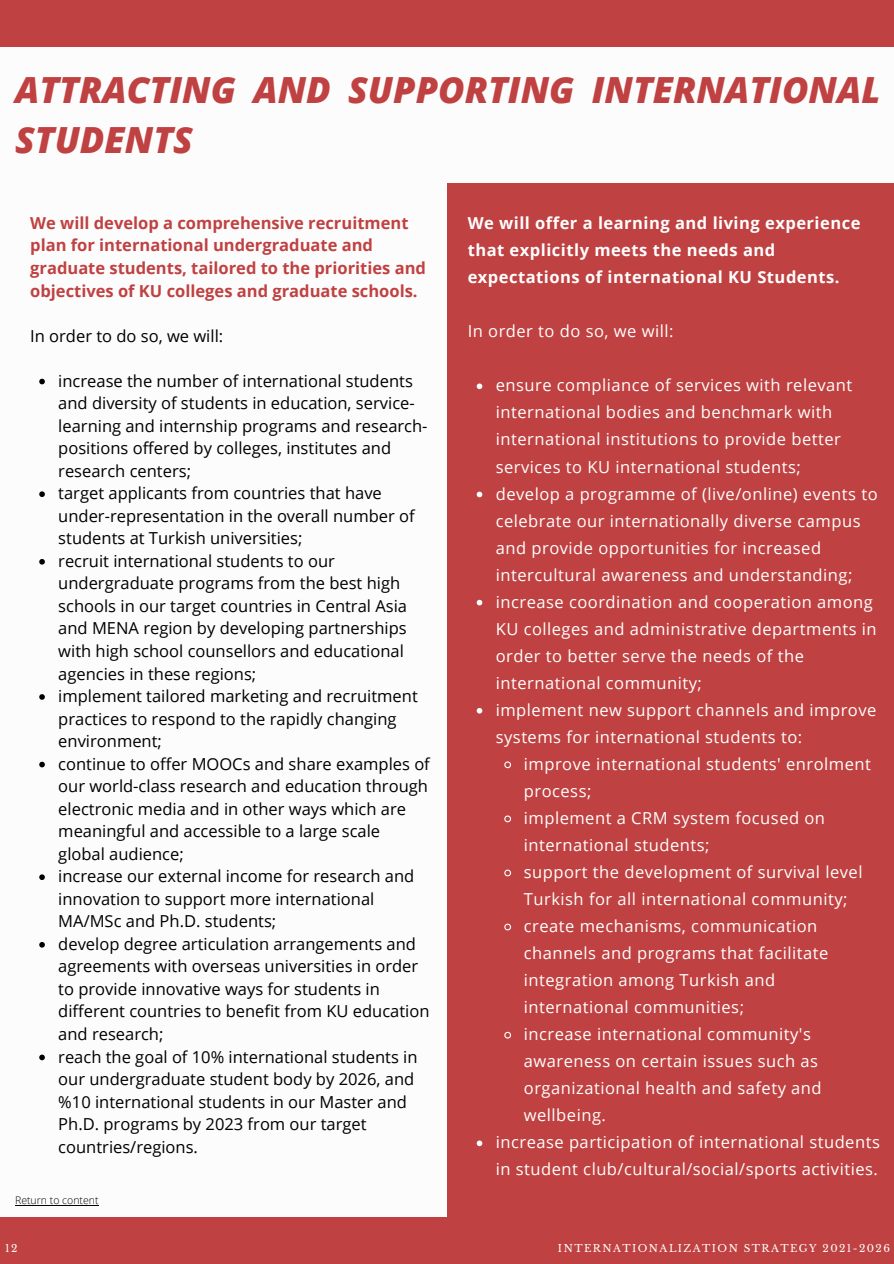
<style>
.page{position:relative;width:894px;height:1264px;background:#fff}
.page>*{position:absolute;margin:0;border:0;box-sizing:border-box;transform-origin:0 0}
.t1{font:italic 800 36px/49.5px "Open Sans";color:#c04141}
.t2{font:16.5px/22.5px "Open Sans";color:#000}
.t3{font:16.5px/27px "Open Sans";letter-spacing:.03em;color:#fff}
.t4{font:700 16.5px/22.5px "Open Sans";color:#c04141}
.t5{font:700 16.5px/27px "Open Sans";letter-spacing:.03em;color:#fff}
.t6{font:300 10.5px "Open Sans";color:#000}
.t7{font:10.2px "Libre Baskerville";letter-spacing:.14em;color:#fff}
</style>
<div class="page">
<div style="left:0;top:1217px;width:893px;height:46px;background:#c04141"></div>
<div style="left:0;top:0;width:893px;height:46px;background:#c04141"></div>
<div style="left:447px;top:183px;width:446px;height:1058px;background:#c04141"></div>
<svg style="left:39px;top:379px;width:6px;height:5px"></svg>
<svg style="left:39px;top:491px;width:6px;height:6px"></svg>
<svg style="left:39px;top:559px;width:6px;height:5px"></svg>
<svg style="left:39px;top:694px;width:6px;height:5px"></svg>
<svg style="left:39px;top:761px;width:6px;height:6px"></svg>
<svg style="left:39px;top:874px;width:6px;height:6px"></svg>
<svg style="left:39px;top:942px;width:6px;height:5px"></svg>
<svg style="left:39px;top:1054px;width:6px;height:6px"></svg>
<svg style="left:476px;top:383px;width:6px;height:6px"></svg>
<svg style="left:476px;top:491px;width:6px;height:6px"></svg>
<svg style="left:476px;top:600px;width:6px;height:5px"></svg>
<svg style="left:476px;top:708px;width:6px;height:5px"></svg>
<svg style="left:504px;top:761px;width:7px;height:8px"></svg>
<svg style="left:504px;top:815px;width:7px;height:8px"></svg>
<svg style="left:504px;top:869px;width:7px;height:8px"></svg>
<svg style="left:504px;top:923px;width:7px;height:8px"></svg>
<svg style="left:504px;top:1031px;width:7px;height:8px"></svg>
<svg style="left:476px;top:1140px;width:6px;height:6px"></svg>
<hr style="left:15px;top:1204px;width:84px;height:1px;background:#000">
<h1 class="t1" style="left:15px;top:64px;width:866px">ATTRACTING AND SUPPORTING INTERNATIONAL<br>STUDENTS</h1>
<p class="t4" style="left:30px;top:211px;width:397px">We will develop a comprehensive recruitment plan for international undergraduate and graduate students, tailored to the priorities and objectives of KU colleges and graduate schools.</p>
<p class="t2" style="left:30px;top:324px;width:194px">In order to do so, we will:</p>
<p class="t2" style="left:58px;top:369px;width:373px">increase the number of international students and diversity of students in education, service&shy;learning and internship programs and research&shy;positions offered by colleges, institutes and research centers;<br>target applicants from countries that have under-representation in the overall number of students at Turkish universities;<br>recruit international students to our undergraduate programs from the best high schools in our target countries in Central Asia and MENA region by developing partnerships with high school counsellors and educational agencies in these regions;<br>implement tailored marketing and recruitment practices to respond to the rapidly changing environment;<br>continue to offer MOOCs and share examples of our world-class research and education through electronic media and in other ways which are meaningful and accessible to a large scale global audience;<br>increase our external income for research and innovation to support more international MA/MSc and Ph.D. students;<br>develop degree articulation arrangements and agreements with overseas universities in order to provide innovative ways for students in different countries to benefit from KU education and research;<br>reach the goal of 10% international students in our undergraduate student body by 2026, and %10 international students in our Master and Ph.D. programs by 2023 from our target countries/regions.</p>
<p class="t6" style="left:15px;top:1192px;width:85px">Return to content</p>
<p class="t5" style="left:467px;top:209px;width:394px">We will offer a learning and living experience that explicitly meets the needs and expectations of international KU Students.</p>
<p class="t3" style="left:467px;top:317px;width:207px">In order to do so, we will:</p>
<p class="t3" style="left:495px;top:371px;width:383px">ensure compliance of services with relevant international bodies and benchmark with international institutions to provide better services to KU international students;<br>develop a programme of (live/online) events to celebrate our internationally diverse campus and provide opportunities for increased intercultural awareness and understanding; increase coordination and cooperation among KU colleges and administrative departments in order to better serve the needs of the international community;<br>implement new support channels and improve systems for international students to:</p>
<p class="t3" style="left:523px;top:750px;width:348px">improve international students' enrolment</p>
<p class="t3" style="left:523px;top:777px;width:69px">process;</p>
<p class="t3" style="left:523px;top:804px;width:302px">implement a CRM system focused on</p>
<p class="t3" style="left:523px;top:831px;width:187px">international students;</p>
<p class="t3" style="left:523px;top:858px;width:340px">support the development of survival level</p>
<p class="t3" style="left:523px;top:885px;width:325px">Turkish for all international community;</p>
<p class="t3" style="left:523px;top:912px;width:295px">create mechanisms, communication</p>
<p class="t3" style="left:523px;top:939px;width:306px">channels and programs that facilitate</p>
<p class="t3" style="left:523px;top:966px;width:253px">integration among Turkish and</p>
<p class="t3" style="left:523px;top:993px;width:222px">international communities;</p>
<p class="t3" style="left:523px;top:1020px;width:288px">increase international community's</p>
<p class="t3" style="left:523px;top:1047px;width:296px">awareness on certain issues such as</p>
<p class="t3" style="left:523px;top:1074px;width:299px">organizational health and safety and</p>
<p class="t3" style="left:523px;top:1101px;width:84px">wellbeing.</p>
<p class="t3" style="left:495px;top:1128px;width:385px">increase participation of international students</p>
<p class="t3" style="left:495px;top:1155px;width:383px">in student club/cultural/social/sports activities.</p>
<p class="t7" style="left:5px;top:1241px;width:14px">12</p>
<p class="t7" style="left:558px;top:1241px;width:333px">INTERNATIONALIZATION STRATEGY 2021-2026</p>
</div>
